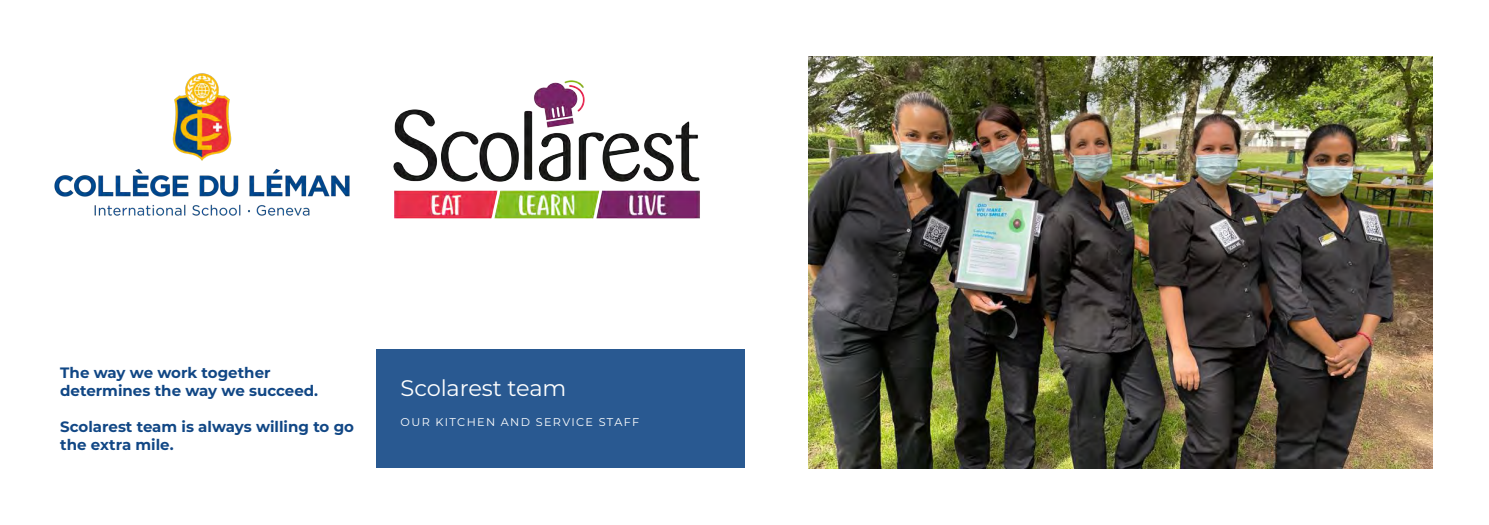
<style>
.page{position:relative;width:1489px;height:525px;background:#fff}
.page>*{position:absolute;margin:0;border:0;box-sizing:border-box;transform-origin:0 0}
.t1{font:22.5px "Montserrat";letter-spacing:-.005em;color:#fff}
.t2{font:700 15px/18px "Montserrat";color:#114785}
.t3{font:11.25px "Montserrat";letter-spacing:.12em;color:#fff}
</style>
<div class="page">
<div style="left:376px;top:349px;width:368px;height:119px;background:#295991"></div>
<img style="left:393px;top:80px;width:307px;height:139px">
<img style="left:54px;top:73px;width:296px;height:143px">
<img style="left:808px;top:57px;width:624px;height:411px">
<p class="t2" style="left:60px;top:363px;width:259px">The way we work together determines the way we succeed.</p>
<p class="t2" style="left:60px;top:417px;width:295px">Scolarest team is always willing to go the extra mile.</p>
<h1 class="t1" style="left:400px;top:372px;width:167px">Scolarest team</h1>
<p class="t3" style="left:400px;top:414px;width:240px">OUR KITCHEN AND SERVICE STAFF</p>
</div>
